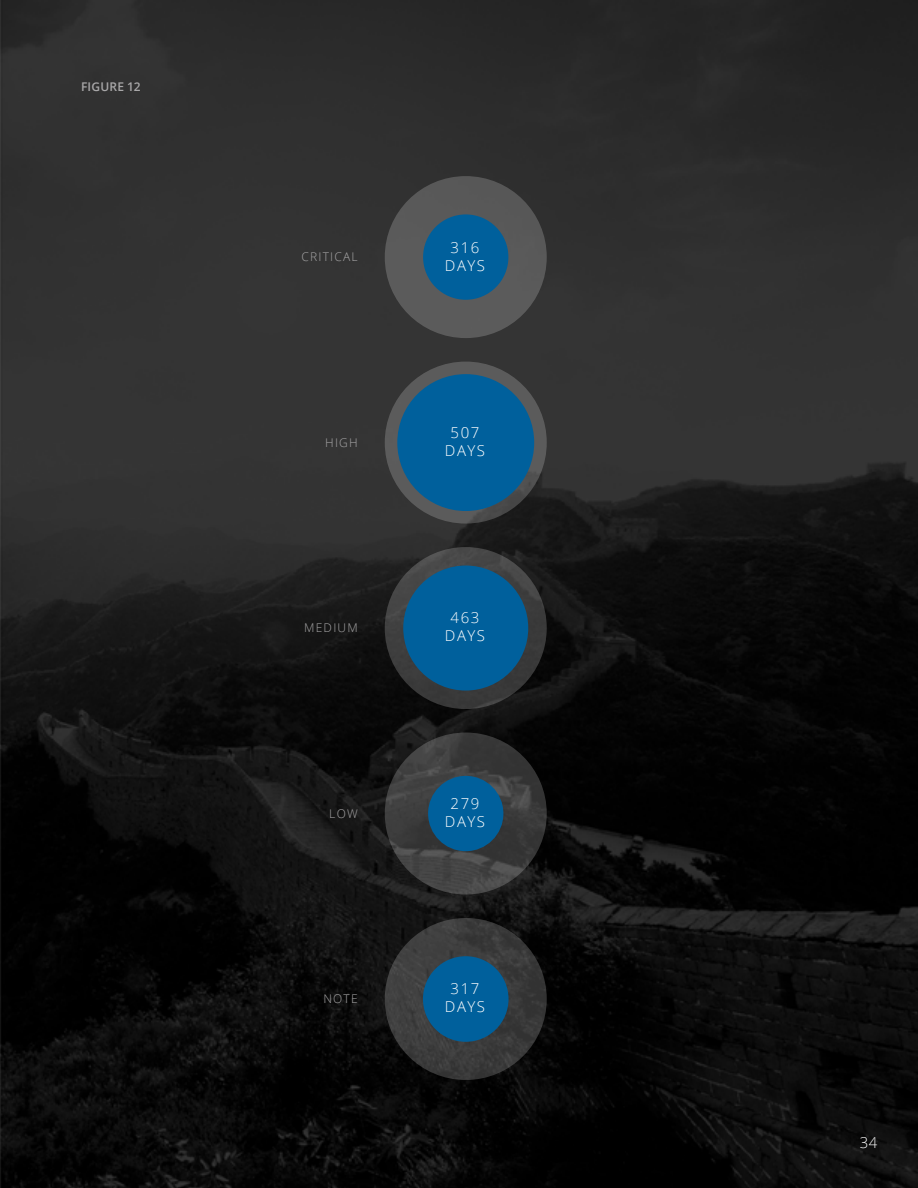
<style>
.page{position:relative;width:918px;height:1188px;background:#fff}
.page>*{position:absolute;margin:0;border:0;box-sizing:border-box;transform-origin:0 0}
.t1{font:300 15px/18px "Open Sans";letter-spacing:.1em;color:#fff;text-align:center}
.t2{font:300 12px "Open Sans";letter-spacing:.1em;color:#a9a8a9}
.t3{font:600 12px "Open Sans";letter-spacing:.015em;color:#a9a8a9}
</style>
<div class="page">
<img style="left:0;top:0;width:918px;height:1188px">
<svg style="left:385px;top:733px;width:162px;height:162px;background:#3e3e3f"></svg>
<div style="left:428px;top:776px;width:75px;height:75px;background:#00609c;border-radius:50%"></div>
<div style="left:385px;top:176px;width:162px;height:162px;background:#5a5a5a;border-radius:50%"></div>
<div style="left:423px;top:214px;width:85px;height:86px;background:#00609c;border-radius:50%"></div>
<svg style="left:385px;top:362px;width:162px;height:162px;background:#565757"></svg>
<div style="left:397px;top:374px;width:137px;height:137px;background:#00609c;border-radius:50%"></div>
<div style="left:385px;top:918px;width:162px;height:162px;background:#3c3c3c;border-radius:50%"></div>
<div style="left:423px;top:956px;width:86px;height:86px;background:#00609c;border-radius:50%"></div>
<svg style="left:385px;top:547px;width:162px;height:162px;background:#3e3f40"></svg>
<div style="left:403px;top:566px;width:125px;height:125px;background:#00609c;border-radius:50%"></div>
<p class="t3" style="left:81px;top:78px;width:61px">FIGURE 12</p>
<p class="t2" style="left:302px;top:249px;width:58px">CRITICAL</p>
<p class="t2" style="left:325px;top:434px;width:34px">HIGH</p>
<p class="t2" style="left:304px;top:620px;width:55px">MEDIUM</p>
<p class="t2" style="left:329px;top:805px;width:30px">LOW</p>
<p class="t2" style="left:323px;top:991px;width:36px">NOTE</p>
<p class="t1" style="left:445px;top:238px;width:42px">316<br>DAYS</p>
<p class="t1" style="left:445px;top:423px;width:42px">507<br>DAYS</p>
<p class="t1" style="left:445px;top:609px;width:42px">463<br>DAYS</p>
<p class="t1" style="left:445px;top:794px;width:42px">279<br>DAYS</p>
<p class="t1" style="left:445px;top:980px;width:42px">317<br>DAYS</p>
<p class="t1" style="left:860px;top:1133px;width:19px">34</p>
</div>
